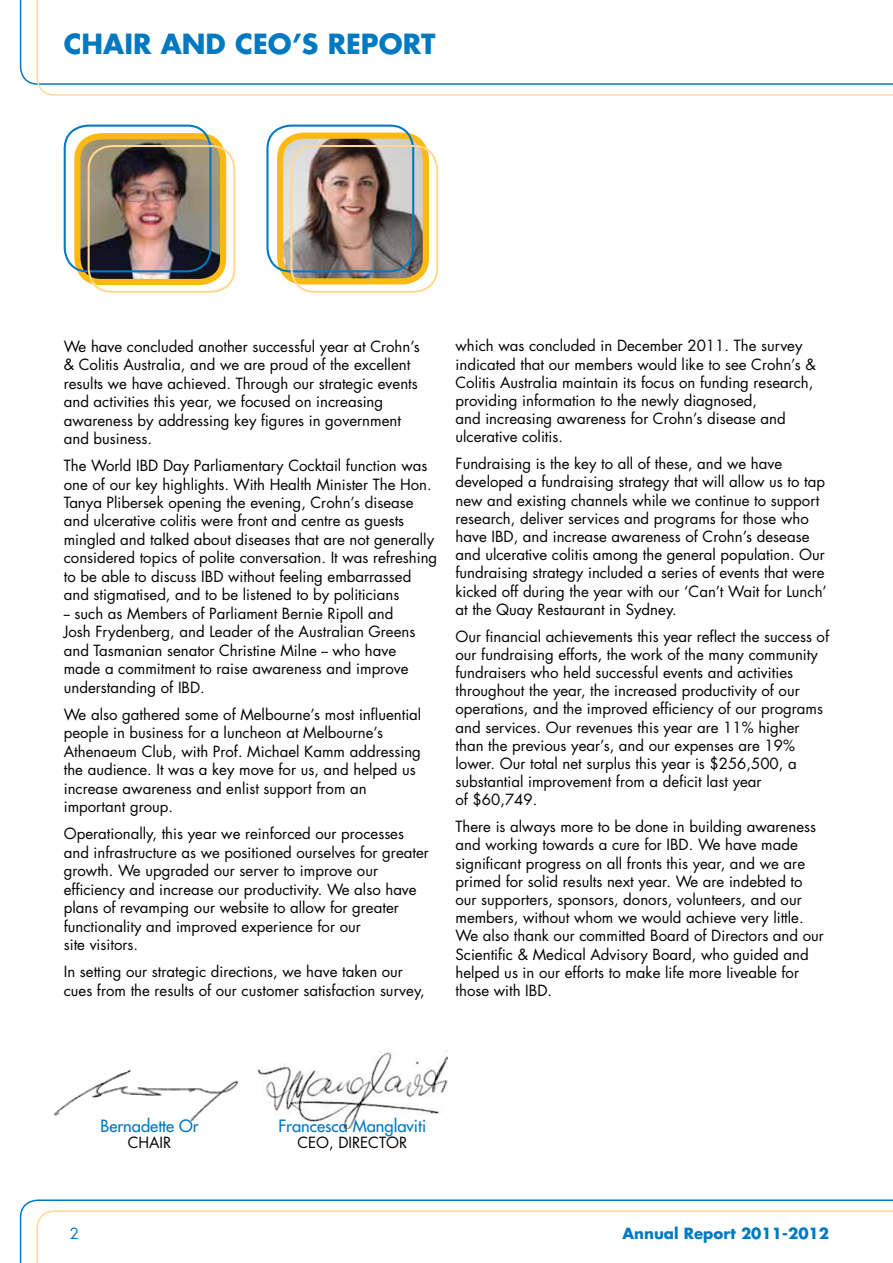
<style>
.page{position:relative;width:893px;height:1263px;background:#fff}
.page>*{position:absolute;margin:0;border:0;box-sizing:border-box;transform-origin:0 0}
.t1{font:700 27px "Futura Std";color:#0079c1}
.t2{font:500 16.5px "Futura Std";color:#0079c1}
.t3{font:15px/18.1px "Futura Std";color:#000}
.t4{font:700 15px "Futura Std";color:#0079c1}
.t5{font:15px "Futura Std";color:#0079c1}
</style>
<div class="page">
<svg style="left:20px;top:1199px;width:873px;height:64px"></svg>
<svg style="left:37px;top:0;width:856px;height:96px"></svg>
<svg style="left:37px;top:1210px;width:856px;height:53px"></svg>
<img style="left:81px;top:140px;width:141px;height:138px">
<div style="left:74px;top:133px;width:152px;height:152px;border:6px solid #fdb913;border-radius:23px"></div>
<div style="left:64px;top:125px;width:147px;height:147px;border:2px solid #0079c1;border-radius:23px"></div>
<div style="left:88px;top:145px;width:147px;height:148px;border:2px solid #ffd990;border-radius:23px"></div>
<img style="left:284px;top:137px;width:141px;height:143px">
<div style="left:277px;top:133px;width:152px;height:151px;border:6px solid #fdb913;border-radius:23px"></div>
<div style="left:266px;top:125px;width:148px;height:147px;border:2px solid #0079c1;border-radius:23px"></div>
<div style="left:290px;top:145px;width:148px;height:148px;border:2px solid #ffd990;border-radius:23px"></div>
<img style="left:53px;top:1069px;width:186px;height:53px">
<img style="left:257px;top:1050px;width:190px;height:78px">
<h1 class="t1" style="left:64px;top:26px;width:282px">CHAIR AND CEO’S REP</h1>
<h1 class="t1" style="left:379px;top:26px;width:58px">ORT</h1>
<p class="t3" style="left:64px;top:337px;width:358px">We have concluded another successful year at Crohn’s &amp; Colitis Australia, and we are proud of the excellent results we have achieved. Through our strategic events and activities this year, we focused on increasing awareness by addressing key figures in government and business.</p>
<p class="t3" style="left:64px;top:456px;width:375px">The World IBD Day Parliamentary Cocktail function was one of our key highlights. With Health Minister The Hon.<br>Tanya Plibersek opening the evening, Crohn’s disease and ulcerative colitis were front and centre as guests mingled and talked about diseases that are not generally considered topics of polite conversation. It was refreshing to be able to discuss IBD without feeling embarrassed and stigmatised, and to be listened to by politicians<br>-- such as Members of Parliament Bernie Ripoll and<br>Josh Frydenberg, and Leader of the Australian Greens and Tasmanian senator Christine Milne -- who have<br>made a commitment to raise awareness and improve understanding of IBD.</p>
<p class="t3" style="left:64px;top:705px;width:359px">We also gathered some of Melbourne’s most influential people in business for a luncheon at Melbourne’s Athenaeum Club, with Prof. Michael Kamm addressing the audience. It was a key move for us, and helped us increase awareness and enlist support from an important group.</p>
<p class="t3" style="left:64px;top:825px;width:367px">Operationally, this year we reinforced our processes and infrastructure as we positioned ourselves for greater growth. We upgraded our server to improve our efficiency and increase our productivity. We also have plans of revamping our website to allow for greater functionality and improved experience for our<br>site visitors.</p>
<p class="t3" style="left:64px;top:963px;width:363px">In setting our strategic directions, we have taken our cues from the results of our customer satisfaction survey,</p>
<p class="t3" style="left:455px;top:337px;width:362px">which was concluded in December 2011. The survey indicated that our members would like to see Crohn’s &amp; Colitis Australia maintain its focus on funding research, providing information to the newly diagnosed,<br>and increasing awareness for Crohn’s disease and ulcerative colitis.</p>
<p class="t3" style="left:455px;top:455px;width:373px">Fundraising is the key to all of these, and we have developed a fundraising strategy that will allow us to tap new and existing channels while we continue to support research, deliver services and programs for those who have IBD, and increase awareness of Crohn’s desease and ulcerative colitis among the general population. Our fundraising strategy included a series of events that were kicked off during the year with our ‘Can’t Wait for Lunch’ at the Quay Restaurant in Sydney.</p>
<p class="t3" style="left:455px;top:627px;width:375px">Our financial achievements this year reflect the success of our fundraising efforts, the work of the many community fundraisers who held successful events and activities throughout the year, the increased productivity of our operations, and the improved efficiency of our programs and services. Our revenues this year are 11% higher than the previous year’s, and our expenses are 19% lower. Our total net surplus this year is $256,500, a substantial improvement from a deficit last year<br>of $60,749.</p>
<p class="t3" style="left:455px;top:818px;width:370px">There is always more to be done in building awareness and working towards a cure for IBD. We have made significant progress on all fronts this year, and we are primed for solid results next year. We are indebted to our supporters, sponsors, donors, volunteers, and our members, without whom we would achieve very little.<br>We also thank our committed Board of Directors and our Scientific &amp; Medical Advisory Board, who guided and helped us in our efforts to make life more liveable for those with IBD.</p>
<p class="t2" style="left:101px;top:1115px;width:100px">Bernadette Or</p>
<p class="t3" style="left:128px;top:1134px;width:45px">CHAIR</p>
<p class="t2" style="left:278px;top:1115px;width:149px">Francesca Manglaviti</p>
<p class="t3" style="left:297px;top:1134px;width:111px">CEO, DIRECTOR</p>
<p class="t5" style="left:70px;top:1224px;width:11px">2</p>
<p class="t4" style="left:622px;top:1223px;width:208px">ANNUAL REPORT 2011-2012</p>
</div>
